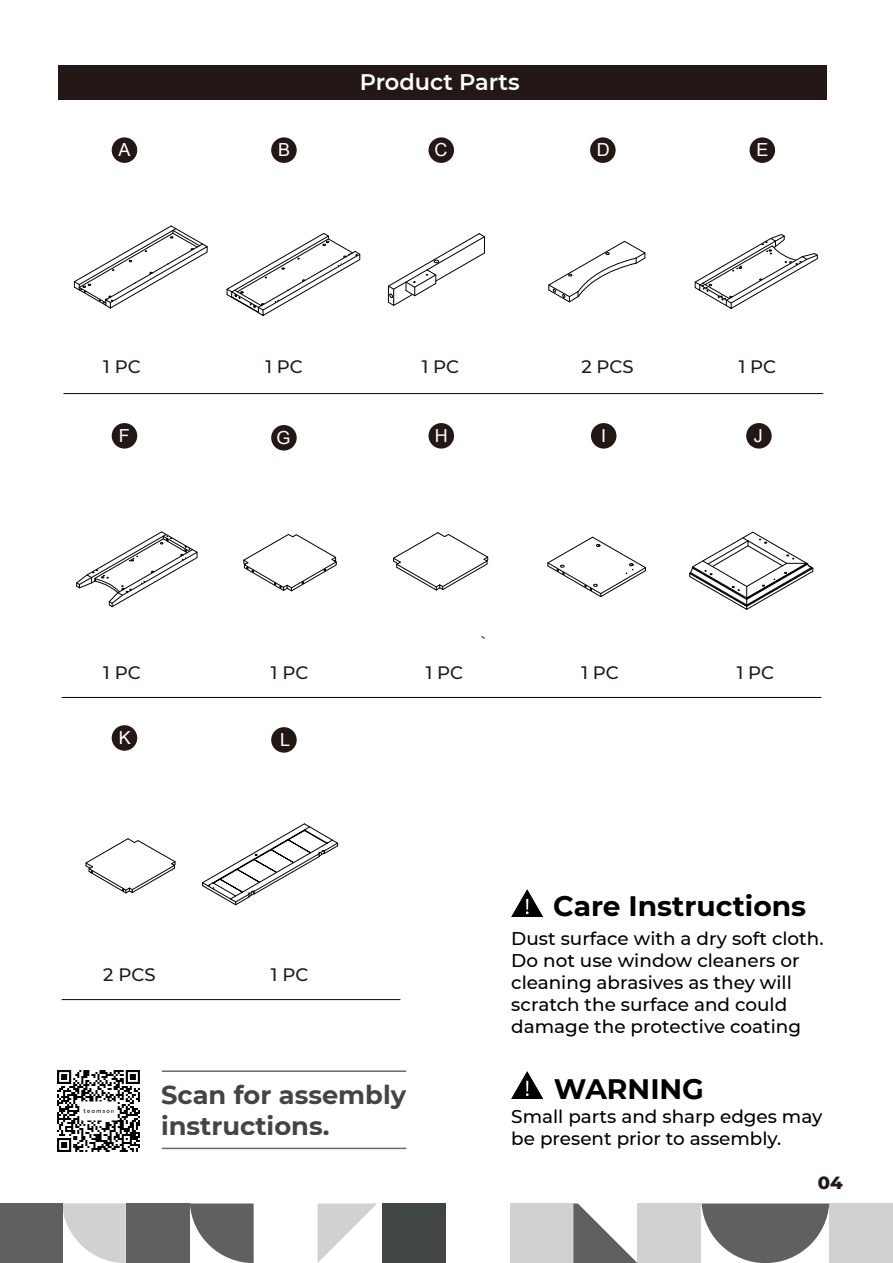
<style>
.page{position:relative;width:893px;height:1263px;background:#fff}
.page>*{position:absolute;margin:0;border:0;box-sizing:border-box;transform-origin:0 0}
.t1{font:700 28.05px "Montserrat";color:#000}
.t2{font:700 25.65px/30.9px "Montserrat";color:#414543}
.t3{font:600 22.5px "Montserrat";color:#fff}
.t4{font:500 18.45px/22px "Montserrat";color:#000}
.t5{font:500 18px "Montserrat";color:#231815}
.t6{font:18px "Arial";color:#fff}
.t7{font:800 18px "Montserrat";color:#231815}
</style>
<div class="page">
<hr style="left:162px;top:1147px;width:244px;height:2px;background:#414543">
<hr style="left:162px;top:1070px;width:244px;height:2px;background:#414543">
<img style="left:57px;top:1070px;width:83px;height:82px">
<div style="left:58px;top:66px;width:768px;height:34px;background:#231815"></div>
<svg style="left:511px;top:1071px;width:32px;height:28px"></svg>
<svg style="left:511px;top:889px;width:32px;height:28px"></svg>
<hr style="left:63px;top:393px;width:760px;height:1px;background:#060404">
<hr style="left:62px;top:697px;width:759px;height:1px;background:#060404">
<div style="left:112px;top:137px;width:25px;height:26px;background:#231815;border-radius:50%"></div>
<div style="left:271px;top:137px;width:26px;height:26px;background:#231815;border-radius:50%"></div>
<div style="left:428px;top:137px;width:26px;height:26px;background:#231815;border-radius:50%"></div>
<div style="left:590px;top:137px;width:26px;height:26px;background:#231815;border-radius:50%"></div>
<div style="left:750px;top:137px;width:25px;height:26px;background:#231815;border-radius:50%"></div>
<div style="left:112px;top:423px;width:25px;height:26px;background:#231815;border-radius:50%"></div>
<div style="left:271px;top:425px;width:26px;height:25px;background:#231815;border-radius:50%"></div>
<hr style="left:62px;top:999px;width:338px;height:1px;background:#060404">
<div style="left:112px;top:725px;width:25px;height:26px;background:#231815;border-radius:50%"></div>
<div style="left:271px;top:727px;width:26px;height:26px;background:#231815;border-radius:50%"></div>
<div style="left:428px;top:423px;width:26px;height:26px;background:#231815;border-radius:50%"></div>
<div style="left:591px;top:423px;width:25px;height:26px;background:#231815;border-radius:50%"></div>
<div style="left:746px;top:423px;width:26px;height:26px;background:#231815;border-radius:50%"></div>
<div style="left:126px;top:1203px;width:64px;height:60px;background:#5e615f"></div>
<div style="left:382px;top:1203px;width:64px;height:60px;background:#414543"></div>
<svg style="left:190px;top:1203px;width:64px;height:60px"></svg>
<svg style="left:318px;top:1203px;width:59px;height:60px"></svg>
<div style="left:509px;top:1203px;width:64px;height:60px;background:#d0d1d0"></div>
<svg style="left:573px;top:1203px;width:64px;height:60px"></svg>
<div style="left:637px;top:1203px;width:64px;height:60px;background:#d0d1d0"></div>
<div style="left:829px;top:1203px;width:64px;height:60px;background:#d0d1d0"></div>
<svg style="left:702px;top:1203px;width:127px;height:60px"></svg>
<div style="left:0;top:1203px;width:62px;height:60px;background:#5e615f"></div>
<svg style="left:62px;top:1203px;width:64px;height:60px"></svg>
<svg style="left:227px;top:233px;width:133px;height:83px"></svg>
<svg style="left:74px;top:225px;width:134px;height:84px"></svg>
<svg style="left:388px;top:233px;width:97px;height:73px"></svg>
<svg style="left:548px;top:241px;width:98px;height:62px"></svg>
<svg style="left:695px;top:234px;width:123px;height:75px"></svg>
<svg style="left:76px;top:531px;width:122px;height:76px"></svg>
<svg style="left:243px;top:534px;width:94px;height:57px"></svg>
<svg style="left:393px;top:532px;width:95px;height:59px"></svg>
<svg style="left:547px;top:537px;width:99px;height:60px"></svg>
<svg style="left:689px;top:532px;width:125px;height:78px"></svg>
<svg style="left:85px;top:838px;width:91px;height:55px"></svg>
<svg style="left:202px;top:823px;width:136px;height:82px"></svg>
<p class="t3" style="left:360px;top:66px;width:162px">Product Parts</p>
<p class="t6" style="left:119px;top:138px;width:14px">A</p>
<p class="t6" style="left:278px;top:138px;width:14px">B</p>
<p class="t6" style="left:434px;top:138px;width:14px">C</p>
<p class="t6" style="left:597px;top:138px;width:14px">D</p>
<p class="t6" style="left:756px;top:138px;width:14px">E</p>
<p class="t5" style="left:103px;top:354px;width:39px">1 PC</p>
<p class="t5" style="left:265px;top:354px;width:39px">1 PC</p>
<p class="t5" style="left:422px;top:354px;width:39px">1 PC</p>
<p class="t5" style="left:581px;top:354px;width:54px">2 PCS</p>
<p class="t5" style="left:739px;top:354px;width:39px">1 PC</p>
<p class="t6" style="left:119px;top:424px;width:12px">F</p>
<p class="t6" style="left:277px;top:426px;width:16px">G</p>
<p class="t6" style="left:435px;top:424px;width:14px">H</p>
<p class="t6" style="left:601px;top:424px;width:7px">I</p>
<p class="t6" style="left:754px;top:424px;width:10px">J</p>
<p class="t5" style="left:103px;top:660px;width:39px">1 PC</p>
<p class="t5" style="left:271px;top:660px;width:39px">1 PC</p>
<p class="t5" style="left:426px;top:660px;width:39px">1 PC</p>
<p class="t5" style="left:581px;top:660px;width:39px">1 PC</p>
<p class="t5" style="left:737px;top:660px;width:39px">1 PC</p>
<p class="t6" style="left:119px;top:726px;width:14px">K</p>
<p class="t6" style="left:280px;top:728px;width:12px">L</p>
<p class="t5" style="left:103px;top:962px;width:54px">2 PCS</p>
<p class="t5" style="left:271px;top:962px;width:39px">1 PC</p>
<h2 class="t2" style="left:161px;top:1078px;width:246px">Scan for assembly instructions.</h2>
<h1 class="t1" style="left:553px;top:885px;width:254px">Care Instructions</h1>
<p class="t4" style="left:511px;top:926px;width:314px">Dust surface with a dry soft cloth.<br>Do not use window cleaners or cleaning abrasives as they will scratch the surface and could damage the protective coating</p>
<h1 class="t1" style="left:554px;top:1069px;width:152px">WARNING</h1>
<p class="t4" style="left:511px;top:1105px;width:313px">Small parts and sharp edges may be present prior to assembly.</p>
<p class="t7" style="left:818px;top:1169px;width:26px">04</p>
</div>
